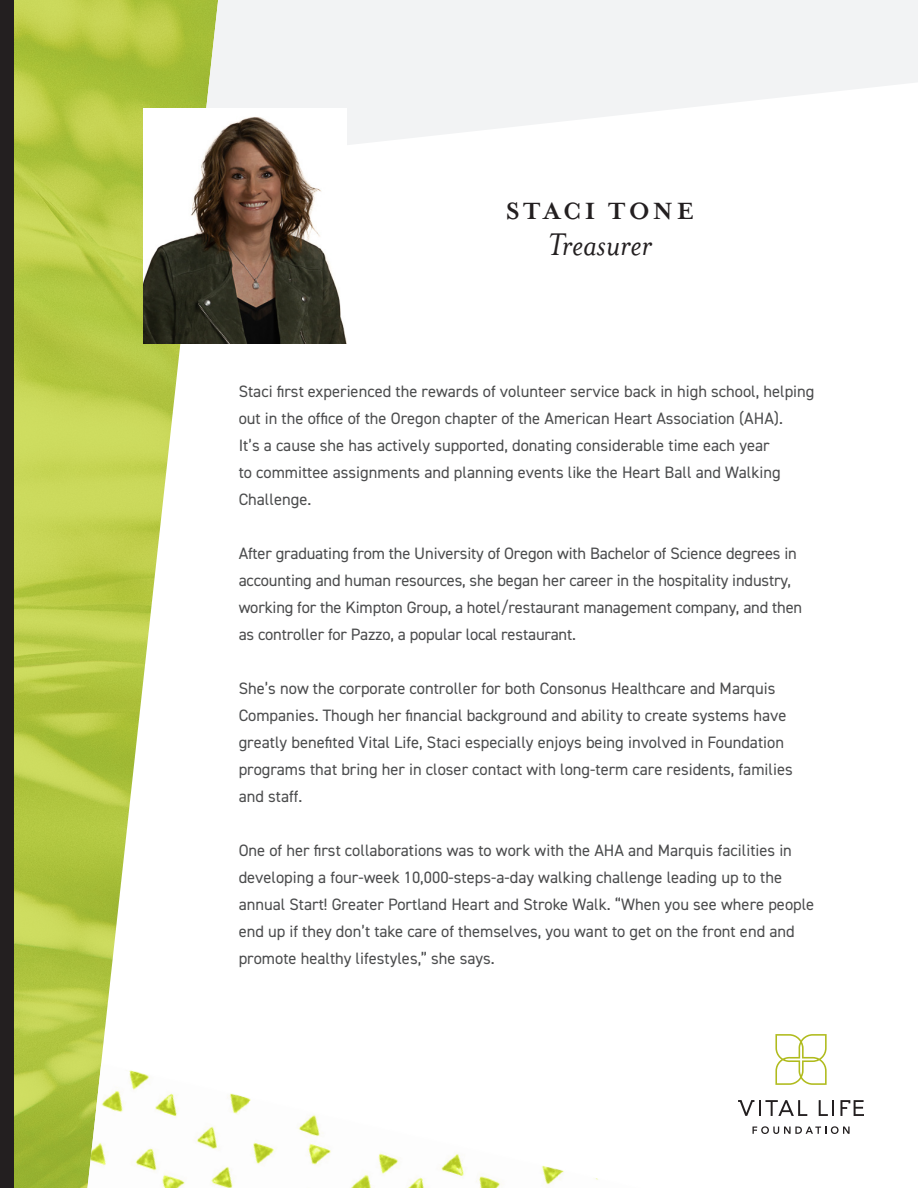
<style>
.page{position:relative;width:918px;height:1188px;background:#fff}
.page>*{position:absolute;margin:0;border:0;box-sizing:border-box;transform-origin:0 0}
.t1{font:italic 36px "Mrs Eaves OT";color:#231f20}
.t2{font:700 27px "Mrs Eaves OT";letter-spacing:.12em;color:#231f20}
.t3{font:16.5px/27px "DIN2014";color:#4b4c4d}
</style>
<div class="page">
<svg style="left:13px;top:0;width:74px;height:1188px;background:#b6c847"></svg>
<svg style="left:87px;top:0;width:113px;height:642px"></svg>
<img style="left:87px;top:642px;width:511px;height:546px">
<svg style="left:200px;top:0;width:718px;height:145px;fill:#f2f3f4"></svg>
<svg style="left:775px;top:1034px;width:52px;height:51px"></svg>
<svg style="left:819px;top:1100px;width:15px;height:16px"></svg>
<svg style="left:753px;top:1126px;width:97px;height:8px"></svg>
<svg style="left:840px;top:1100px;width:24px;height:16px"></svg>
<svg style="left:738px;top:1100px;width:69px;height:16px"></svg>
<img style="left:144px;top:108px;width:203px;height:236px">
<div style="left:0;top:0;width:13px;height:1188px;background:#231f20"></div>
<p class="t2" style="left:506px;top:195px;width:190px">STACI TONE</p>
<p class="t1" style="left:548px;top:224px;width:105px">Treasurer</p>
<p class="t3" style="left:239px;top:378px;width:577px">Staci first experienced the rewards of volunteer service back in high school, helping out in the office of the Oregon chapter of the American Heart Association (AHA).<br>It’s a cause she has actively supported, donating considerable time each year<br>to committee assignments and planning events like the Heart Ball and Walking Challenge.</p>
<p class="t3" style="left:239px;top:540px;width:565px">After graduating from the University of Oregon with Bachelor of Science degrees in accounting and human resources, she began her career in the hospitality industry, working for the Kimpton Group, a hotel/restaurant management company, and then as controller for Pazzo, a popular local restaurant.</p>
<p class="t3" style="left:239px;top:675px;width:556px">She’s now the corporate controller for both Consonus Healthcare and Marquis Companies. Though her financial background and ability to create systems have greatly benefited Vital Life, Staci especially enjoys being involved in Foundation programs that bring her in closer contact with long-term care residents, families and staff.</p>
<p class="t3" style="left:239px;top:837px;width:577px">One of her first collaborations was to work with the AHA and Marquis facilities in developing a four-week 10,000-steps-a-day walking challenge leading up to the annual Start! Greater Portland Heart and Stroke Walk. “When you see where people end up if they don’t take care of themselves, you want to get on the front end and promote healthy lifestyles,” she says.</p>
</div>
